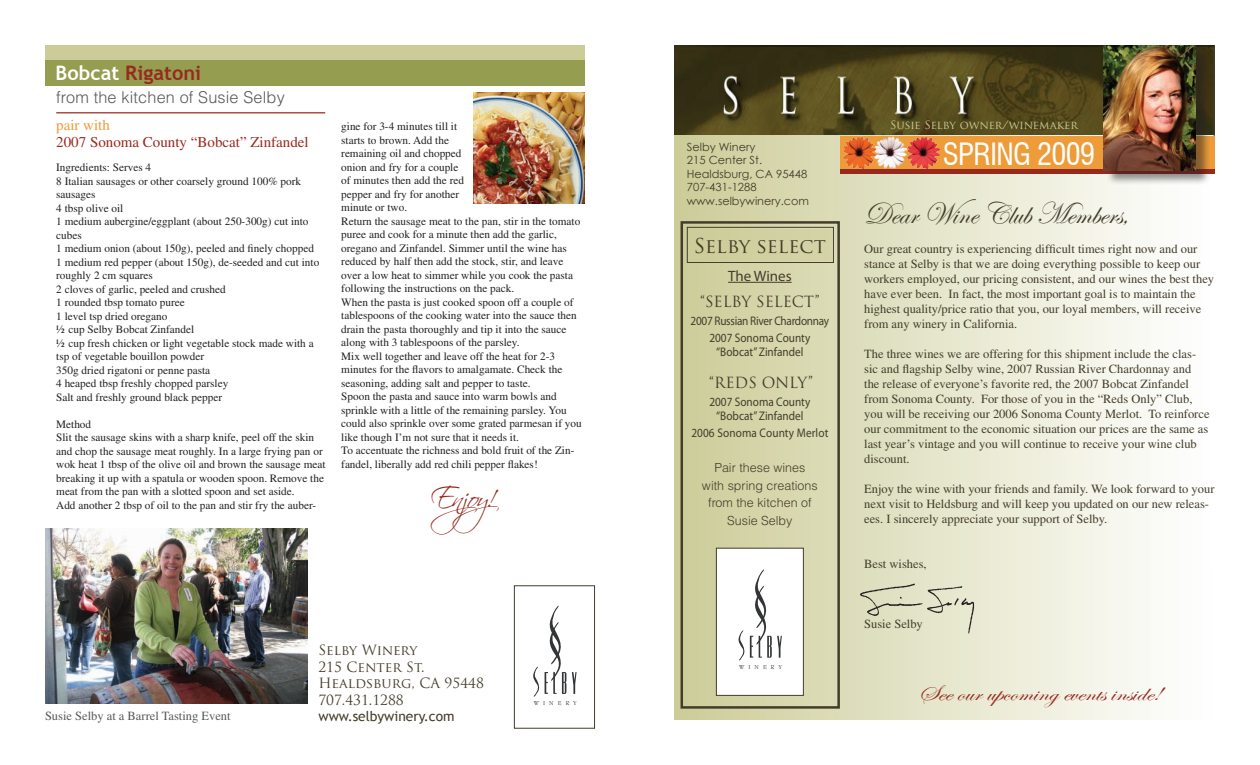
<style>
.page{position:relative;width:1260px;height:765px;background:#fff}
.page>*{position:absolute;margin:0;border:0;box-sizing:border-box;transform-origin:0 0}
.t1{font:31.25px "Edwardian Script ITC";color:#443d2b}
.t2{font:condensed 30px "Swiss 721 BT";letter-spacing:-.02em;color:#fff}
.t3{font:30px "Scriptina";color:#972a1f}
.t4{font:22.5px "Edwardian Script ITC";color:#972a1f;scale:1.25 1}
.t5{font:700 20px "Trebuchet MS";color:#972a1f}
.t6{font:20px "Trajan Pro";color:#443d2b}
.t7{font:300 16.25px "Helvetica";letter-spacing:.01em;color:#57585a}
.t8{font:15px "Times";color:#972a1f}
.t9{font:15px "Trajan Pro";color:#443d2b}
.t10{font:15px "Myriad Pro";color:#443d2b}
.t11{font:15px "Times";color:#ed9c39}
.t12{font:13.75px/16.5px "Trajan Pro";color:#443d2b}
.t13{font:13.75px "Trebuchet MS";color:#443d2b}
.t14{font:12.5px/15px "Times";color:#443d2b}
.t15{font:12.5px/13.8px "Myriad Pro";color:#443d2b;text-align:center;scale:.9 1}
.t16{font:300 12.5px/17.5px "Helvetica";color:#443d2b;text-align:center}
.t17{font:12.5px/17.5px "Myriad Pro";letter-spacing:-.025em;color:#443d2b;text-align:center;scale:.9 1}
.t18{font:12.5px "Times";color:#57585a}
.t19{font:11.25px/13.5px "Times";color:#231f20}
.t20{font:11.25px/13.5px "Century Gothic";color:#443d2b}
.t21{font:11.25px "Trajan Pro";color:#cccc98}
.t22{font:6.25px "Bernhard Modern Std";letter-spacing:.65em;color:#231f20}
.s1{color:#fff}
</style>
<div class="page">
<img style="left:674px;top:45px;width:540px;height:91px">
<div style="left:674px;top:136px;width:540px;height:584px;background:linear-gradient(to right,#cbcb98,#fff)"></div>
<div style="left:1210px;top:138px;width:16px;height:429px;background:#fff"></div>
<div style="left:681px;top:221px;width:159px;height:488px;border:2px solid #443d2b"></div>
<hr style="left:841px;top:169px;width:374px;height:4px;background:#972a1f">
<div style="left:841px;top:136px;width:374px;height:33px;background:#ed9c39"></div>
<div style="left:716px;top:548px;width:88px;height:148px;background:#fff;border:1px solid #443d2b"></div>
<div style="left:687px;top:227px;width:147px;height:36px;border:1px solid #443d2b"></div>
<div style="left:689px;top:229px;width:143px;height:32px;background:#d0d0a1"></div>
<img style="left:842px;top:576px;width:148px;height:67px">
<svg style="left:738px;top:569px;width:44px;height:91px"></svg>
<div style="left:1106px;top:47px;width:105px;height:139px;background:#231f20;opacity:.5"></div>
<img style="left:1104px;top:45px;width:92px;height:125px">
<img style="left:843px;top:137px;width:96px;height:32px">
<hr style="left:1214px;top:45px;width:1px;height:91px;background:#443d2b">
<div style="left:45px;top:45px;width:540px;height:15px;background:#cccc98"></div>
<div style="left:45px;top:60px;width:540px;height:26px;background:#959d51"></div>
<div style="left:514px;top:585px;width:81px;height:144px;border:1px solid #443d2b"></div>
<hr style="left:56px;top:112px;width:269px;height:1px;background:#972a1f">
<hr style="left:728px;top:282px;width:64px;height:1px;background:#443d2b">
<img style="left:473px;top:92px;width:111px;height:112px">
<svg style="left:533px;top:605px;width:44px;height:92px"></svg>
<img style="left:45px;top:529px;width:262px;height:175px">
<h3 class="t5" style="left:56px;top:60px;width:147px"><span class="s1">Bobcat</span> Rigatoni</h3>
<h3 class="t7" style="left:56px;top:87px;width:230px">from the kitchen of Susie Selby</h3>
<h3 class="t11" style="left:56px;top:117px;width:55px">pair with</h3>
<h3 class="t8" style="left:56px;top:134px;width:254px">2007 Sonoma County “Bobcat” Zinfandel</h3>
<p class="t19" style="left:56px;top:161px;width:265px">Ingredients: Serves 4<br>8 Italian sausages or other coarsely ground 100% pork sausages<br>4 tbsp olive oil<br>1 medium aubergine/eggplant (about 250-300g) cut into cubes<br>1 medium onion (about 150g), peeled and finely chopped 1 medium red pepper (about 150g), de-seeded and cut into roughly 2 cm squares<br>2 cloves of garlic, peeled and crushed<br>1 rounded tbsp tomato puree<br>1 level tsp dried oregano<br>½ cup Selby Bobcat Zinfandel<br>½ cup fresh chicken or light vegetable stock made with a tsp of vegetable bouillon powder<br>350g dried rigatoni or penne pasta<br>4 heaped tbsp freshly chopped parsley<br>Salt and freshly ground black pepper</p>
<p class="t19" style="left:56px;top:417px;width:271px">Method<br>Slit the sausage skins with a sharp knife, peel off the skin and chop the sausage meat roughly. In a large frying pan or wok heat 1 tbsp of the olive oil and brown the sausage meat breaking it up with a spatula or wooden spoon. Remove the meat from the pan with a slotted spoon and set aside.<br>Add another 2 tbsp of oil to the pan and stir fry the auber-</p>
<p class="t19" style="left:341px;top:120px;width:242px">gine for 3-4 minutes till it<br>starts to brown. Add the<br>remaining oil and chopped<br>onion and fry for a couple<br>of minutes then add the red<br>pepper and fry for another<br>minute or two.<br>Return the sausage meat to the pan, stir in the tomato puree and cook for a minute then add the garlic, oregano and Zinfandel. Simmer until the wine has reduced by half then add the stock, stir, and leave over a low heat to simmer while you cook the pasta following the instructions on the pack.<br>When the pasta is just cooked spoon off a couple of tablespoons of the cooking water into the sauce then drain the pasta thoroughly and tip it into the sauce along with 3 tablespoons of the parsley.<br>Mix well together and leave off the heat for 2-3 minutes for the flavors to amalgamate. Check the seasoning, adding salt and pepper to taste.<br>Spoon the pasta and sauce into warm bowls and sprinkle with a little of the remaining parsley. You could also sprinkle over some grated parmesan if you like though I’m not sure that it needs it.<br>To accentuate the richness and bold fruit of the Zin&shy;fandel, liberally add red chili pepper flakes!</p>
<h2 class="t3" style="left:431px;top:479px;width:94px">Enjoy!</h2>
<p class="t18" style="left:45px;top:709px;width:187px">Susie Selby at a Barrel Tasting Event</p>
<p class="t12" style="left:318px;top:642px;width:167px">Selby Winery<br>215 Center St.<br>Healdsburg, CA 95448<br>707.431.1288</p>
<p class="t13" style="left:318px;top:708px;width:138px">www.selbywinery.com</p>
<p class="t22" style="left:534px;top:700px;width:45px">WINERY</p>
<p class="t21" style="left:890px;top:118px;width:189px">Susie Selby owner/winemaker</p>
<p class="t20" style="left:687px;top:140px;width:124px">Selby Winery<br>215 Center St.<br>Healdsburg, CA 95448<br>707-431-1288 www.selbywinery.com</p>
<h2 class="t2" style="left:943px;top:136px;width:154px">SPRING 2009</h2>
<h1 class="t1" style="left:864px;top:196px;width:267px">Dear Wine Club Members,</h1>
<p class="t14" style="left:864px;top:241px;width:351px">Our great country is experiencing difficult times right now and our stance at Selby is that we are doing everything possible to keep our workers employed, our pricing consistent, and our wines the best they have ever been. In fact, the most important goal is to maintain the highest quality/price ratio that you, our loyal members, will receive from any winery in California.</p>
<p class="t14" style="left:864px;top:346px;width:347px">The three wines we are offering for this shipment include the clas&shy;sic and flagship Selby wine, 2007 Russian River Chardonnay and the release of everyone’s favorite red, the 2007 Bobcat Zinfandel from Sonoma County. For those of you in the “Reds Only” Club, you will be receiving our 2006 Sonoma County Merlot. To reinforce our commitment to the economic situation our prices are the same as last year’s vintage and you will continue to receive your wine club discount.</p>
<p class="t14" style="left:864px;top:481px;width:352px">Enjoy the wine with your friends and family. We look forward to your next visit to Heldsburg and will keep you updated on our new releas&shy;ees. I sincerely appreciate your support of Selby.</p>
<p class="t14" style="left:864px;top:556px;width:64px">Best wishes,</p>
<h3 class="t6" style="left:694px;top:233px;width:133px">Selby select</h3>
<h3 class="t10" style="left:728px;top:267px;width:65px">The Wines</h3>
<h3 class="t9" style="left:700px;top:292px;width:121px">“SELBY SELECT”</h3>
<p class="t17" style="left:691px;top:311px;width:156px">2007 Russian River Chardonnay<br>2007 Sonoma County</p>
<p class="t15" style="left:716px;top:345px;width:98px">“Bobcat” Zinfandel</p>
<h3 class="t9" style="left:709px;top:373px;width:105px">“REDS ONLY”</h3>
<p class="t15" style="left:709px;top:395px;width:114px">2007 Sonoma County “Bobcat” Zinfandel</p>
<p class="t15" style="left:691px;top:426px;width:154px">2006 Sonoma County Merlot</p>
<p class="t16" style="left:702px;top:459px;width:117px">Pair these wines with spring creations from the kitchen of<br>Susie Selby</p>
<p class="t22" style="left:739px;top:663px;width:45px">WINERY</p>
<p class="t14" style="left:864px;top:616px;width:60px">Susie Selby</p>
<h3 class="t4" style="left:918px;top:681px;width:196px">See our upcoming events inside!</h3>
</div>
